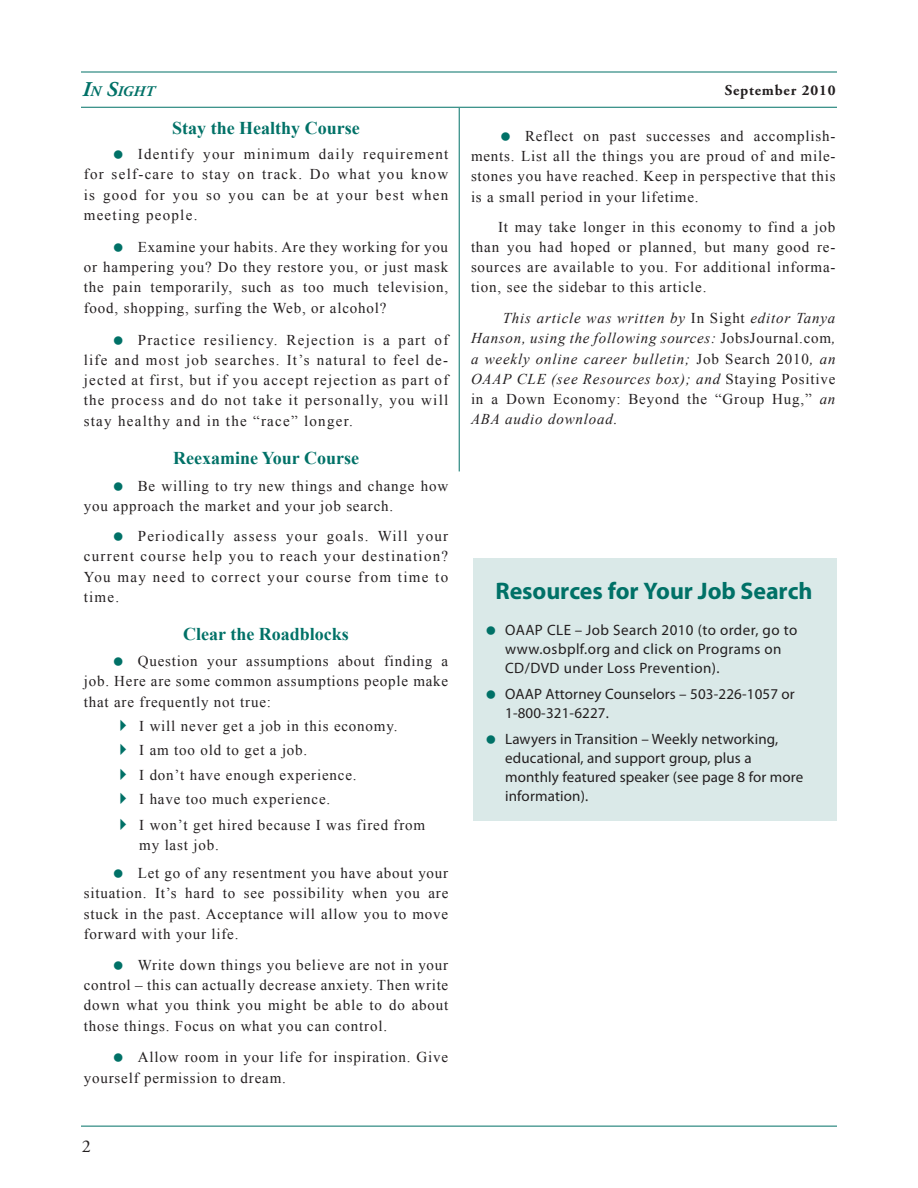
<style>
.page{position:relative;width:918px;height:1188px;background:#fff}
.page>*{position:absolute;margin:0;border:0;box-sizing:border-box;transform-origin:0 0}
.BOX_headline{font:700 24px "Myriad Pro";letter-spacing:-.005em;color:#007167}
.Story_subhead_Green{font:700 18px "Times New Roman";color:#007167}
.t1{font:18px "Adobe Garamond Pro";color:#231f20}
.Body_Text{font:15px/20.2px "Times New Roman";letter-spacing:.055em;color:#231f20;text-align:justify}
.Body_Text_Italic{font:italic 15px/20.2px "Times New Roman";letter-spacing:.055em;color:#231f20;text-align:justify}
.BOX_body_indent{font:15px/19px "Myriad Pro";letter-spacing:.01em;color:#231f20}
.Body_Text_Indent{font:15px/19.5px "Times New Roman";letter-spacing:.055em;color:#231f20}
.BOX_body_indent-2{font:15px/19px "Myriad Pro";letter-spacing:.03em;color:#231f20}
.Body_Text-2{font:700 15px "Adobe Garamond Pro";letter-spacing:.055em;color:#231f20}
.Insight_Inside{font:italic 700 14.7px "Adobe Garamond Pro";color:#007167}
.s1{font-size:21px}
.s2{color:#007167}
.s3{font-style:normal}
</style>
<div class="page">
<hr style="left:81px;top:72px;width:756px;height:1px;background:#007167">
<hr style="left:81px;top:107px;width:756px;height:1px;background:#007167">
<hr style="left:81px;top:1126px;width:756px;height:1px;background:#007167">
<hr style="left:459px;top:108px;width:1px;height:363px;background:#007167">
<div style="left:473px;top:559px;width:363px;height:262px;background:#dae9e8"></div>
<p class="Insight_Inside" style="left:82px;top:83px;width:73px"><span class="s1">I</span>n <span class="s1">S</span>ight</p>
<p class="Body_Text-2" style="left:725px;top:81px;width:112px">September 2010</p>
<p class="Story_subhead_Green" style="left:172px;top:115px;width:189px">Stay the Healthy Course</p>
<p class="Body_Text" style="left:84px;top:144px;width:366px;text-indent:54px">Identify your minimum daily requirement for self-care to stay on track. Do what you know is good for you so you can be at your best when meeting people.</p>
<p class="Body_Text" style="left:84px;top:237px;width:366px;text-indent:54px">Examine your habits. Are they working for you or hampering you? Do they restore you, or just mask the pain temporarily, such as too much television, food, shopping, surfing the Web, or alcohol?</p>
<p class="Body_Text" style="left:84px;top:329px;width:366px;text-indent:54px">Practice resiliency. Rejection is a part of life and most job searches. It’s natural to feel de&shy;jected at first, but if you accept rejection as part of the process and do not take it personally, you will stay healthy and in the “race” longer.</p>
<p class="Story_subhead_Green" style="left:173px;top:446px;width:187px">Reexamine Your Course</p>
<p class="Body_Text" style="left:84px;top:476px;width:366px;text-indent:54px">Be willing to try new things and change how you approach the market and your job search.</p>
<p class="Body_Text" style="left:84px;top:526px;width:366px;text-indent:54px">Periodically assess your goals. Will your current course help you to reach your destination?<br>You may need to correct your course from time to time.</p>
<p class="Story_subhead_Green" style="left:183px;top:621px;width:167px">Clear the Roadblocks</p>
<p class="Body_Text" style="left:84px;top:651px;width:366px;text-indent:54px">Question your assumptions about finding a job. Here are some common assumptions people make that are frequently not true:</p>
<p class="Body_Text_Indent" style="left:114px;top:716px;width:285px"><span class="s2">✔</span> I will never get a job in this economy.</p>
<p class="Body_Text_Indent" style="left:114px;top:740px;width:195px"><span class="s2">✔</span> I am too old to get a job.</p>
<p class="Body_Text_Indent" style="left:114px;top:765px;width:244px"><span class="s2">✔</span> I don’t have enough experience.</p>
<p class="Body_Text_Indent" style="left:114px;top:789px;width:218px"><span class="s2">✔</span> I have too much experience.</p>
<p class="Body_Text_Indent" style="left:139px;top:815px;width:287px;text-indent:-26px"><span class="s2">✔</span> I won’t get hired because I was fired from my last job.</p>
<p class="Body_Text" style="left:84px;top:863px;width:366px;text-indent:54px">Let go of any resentment you have about your situation. It’s hard to see possibility when you are stuck in the past. Acceptance will allow you to move forward with your life.</p>
<p class="Body_Text" style="left:84px;top:954px;width:366px;text-indent:54px">Write down things you believe are not in your control – this can actually decrease anxiety. Then write down what you think you might be able to do about those things. Focus on what you can control.</p>
<p class="Body_Text" style="left:84px;top:1047px;width:366px;text-indent:54px">Allow room in your life for inspiration. Give yourself permission to dream.</p>
<p class="Body_Text" style="left:471px;top:126px;width:366px;text-indent:54px">Reflect on past successes and accomplish&shy;ments. List all the things you are proud of and mile&shy;stones you have reached. Keep in perspective that this is a small period in your lifetime.</p>
<p class="Body_Text" style="left:471px;top:216px;width:366px;text-indent:27px">It may take longer in this economy to find a job than you had hoped or planned, but many good re&shy;sources are available to you. For additional informa&shy;tion, see the sidebar to this article.</p>
<p class="Body_Text_Italic" style="left:471px;top:308px;width:366px;text-indent:32px">This article was written by <span class="s3">In Sight</span> editor Tanya Hanson, using the following sources: <span class="s3">JobsJournal.com</span>, a weekly online career bulletin; <span class="s3">Job Search 2010</span>, an OAAP CLE (see Resources box); and <span class="s3">Staying Positive in a Down Economy: Beyond the “Group Hug,”</span> an ABA audio download.</p>
<p class="BOX_headline" style="left:496px;top:575px;width:318px">Resources for Your Job Search</p>
<p class="BOX_body_indent-2" style="left:505px;top:620px;width:294px">OAAP CLE – Job Search 2010 (to order, go to www.osbplf.org and click on Programs on<br>CD/DVD under Loss Prevention).</p>
<p class="BOX_body_indent" style="left:505px;top:684px;width:291px">OAAP Attorney Counselors – 503-226-1057 or<br>1-800-321-6227.</p>
<p class="BOX_body_indent" style="left:505px;top:729px;width:300px">Lawyers in Transition – Weekly networking, educational, and support group, plus a monthly featured speaker (see page 8 for more information).</p>
<p class="t1" style="left:82px;top:1135px;width:10px">2</p>
</div>
